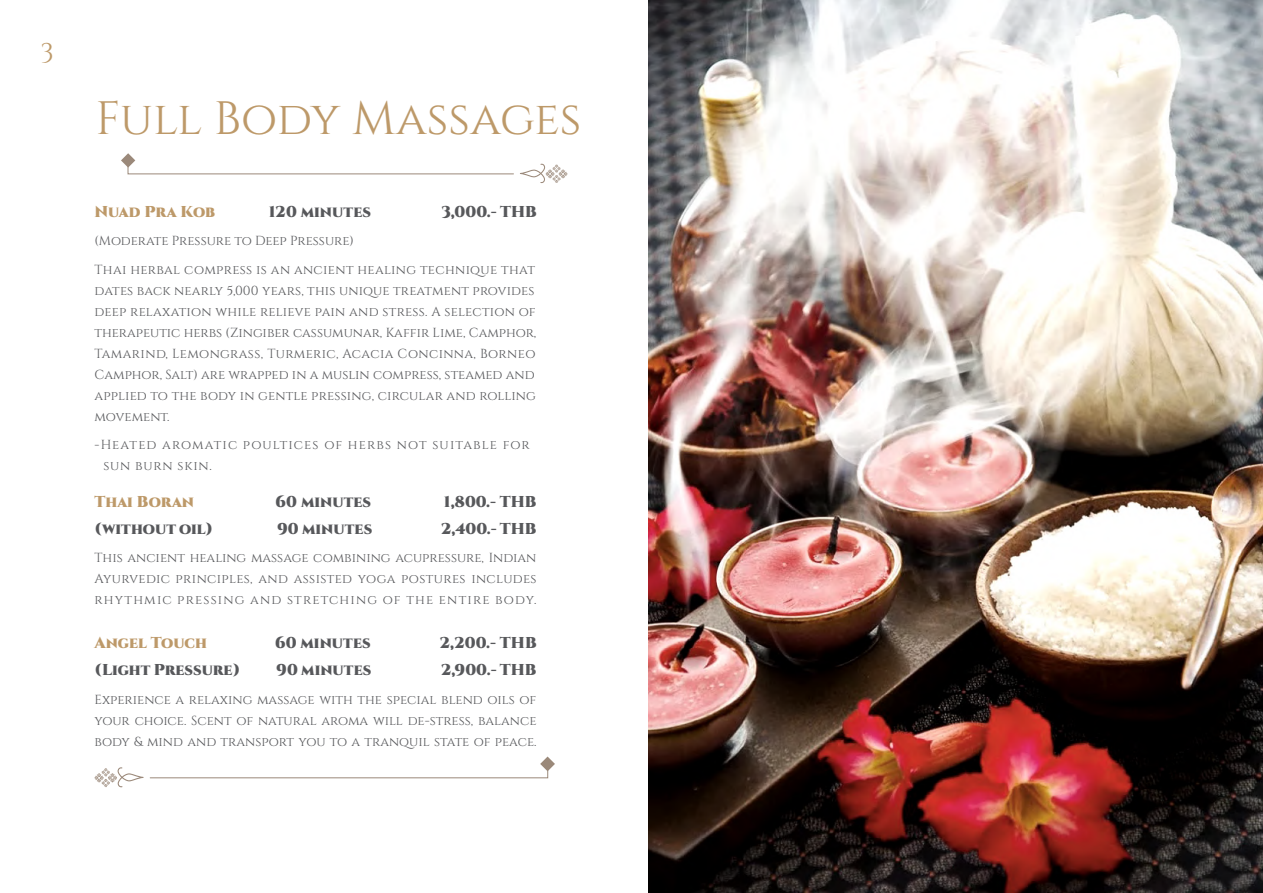
<style>
.page{position:relative;width:1263px;height:893px;background:#fff}
.page>*{position:absolute;margin:0;border:0;box-sizing:border-box;transform-origin:0 0}
.t1{font:46.8px "Cinzel";color:#bd9969}
.t2{font:27px "Cinzel";color:#bd9969}
.t3{font:900 15.75px "Cinzel";color:#57585b}
.t4{font:900 15.75px "Cinzel";color:#bd9969}
.t5{font:13.05px/21px "Cinzel";letter-spacing:.01em;color:#57585b}
.t6{font:13.05px/21px "Cinzel";letter-spacing:.08em;color:#57585b}
</style>
<div class="page">
<svg style="left:520px;top:163px;width:47px;height:20px"></svg>
<svg style="left:121px;top:153px;width:393px;height:22px"></svg>
<svg style="left:94px;top:756px;width:461px;height:32px"></svg>
<img style="left:648px;top:0;width:615px;height:893px">
<h2 class="t2" style="left:40px;top:37px;width:15px">3</h2>
<h1 class="t1" style="left:95px;top:91px;width:487px">Full Body Massages</h1>
<p class="t4" style="left:94px;top:201px;width:122px">Nuad Pra Kob</p>
<p class="t3" style="left:269px;top:201px;width:104px">120 minutes</p>
<p class="t3" style="left:441px;top:201px;width:97px">3,000.- THB</p>
<p class="t5" style="left:94px;top:227px;width:442px;line-height:28.3px">(Moderate Pressure to Deep Pressure)<br>Thai herbal compress is an ancient healing technique that</p>
<p class="t5" style="left:94px;top:280px;width:443px">dates back nearly 5,000 years, this unique treatment provides deep relaxation while relieve pain and stress. A selection of therapeutic herbs (Zingiber cassumunar, Kaffir Lime, Camphor, Tamarind, Lemongrass, Turmeric, Acacia Concinna, Borneo Camphor, Salt) are wrapped in a muslin compress, steamed and applied to the body in gentle pressing, circular and rolling movement.</p>
<p class="t6" style="left:103px;top:435px;width:428px;text-indent:-9px">-Heated aromatic poultices of herbs not suitable for sun burn skin.</p>
<p class="t4" style="left:94px;top:491px;width:101px">Thai Boran</p>
<p class="t3" style="left:276px;top:491px;width:97px">60 minutes</p>
<p class="t3" style="left:444px;top:491px;width:94px">1,800.- THB</p>
<p class="t3" style="left:94px;top:519px;width:120px">(without oil)</p>
<p class="t3" style="left:277px;top:519px;width:97px">90 minutes</p>
<p class="t3" style="left:441px;top:519px;width:97px">2,400.- THB</p>
<p class="t5" style="left:94px;top:548px;width:444px;text-align:justify">This ancient healing massage combining acupressure, Indian Ayurvedic principles, and assisted yoga postures includes rhythmic pressing and stretching of the entire body.</p>
<p class="t4" style="left:94px;top:633px;width:114px">Angel Touch</p>
<p class="t3" style="left:275px;top:633px;width:97px">60 minutes</p>
<p class="t3" style="left:440px;top:633px;width:98px">2,200.- THB</p>
<p class="t3" style="left:94px;top:660px;width:147px">(Light Pressure)</p>
<p class="t3" style="left:276px;top:660px;width:97px">90 minutes</p>
<p class="t3" style="left:441px;top:660px;width:97px">2,900.- THB</p>
<p class="t5" style="left:94px;top:689px;width:443px;text-align:justify">Experience a relaxing massage with the special blend oils of your choice. Scent of natural aroma will de-stress, balance body &amp; mind and transport you to a tranquil state of peace.</p>
</div>
